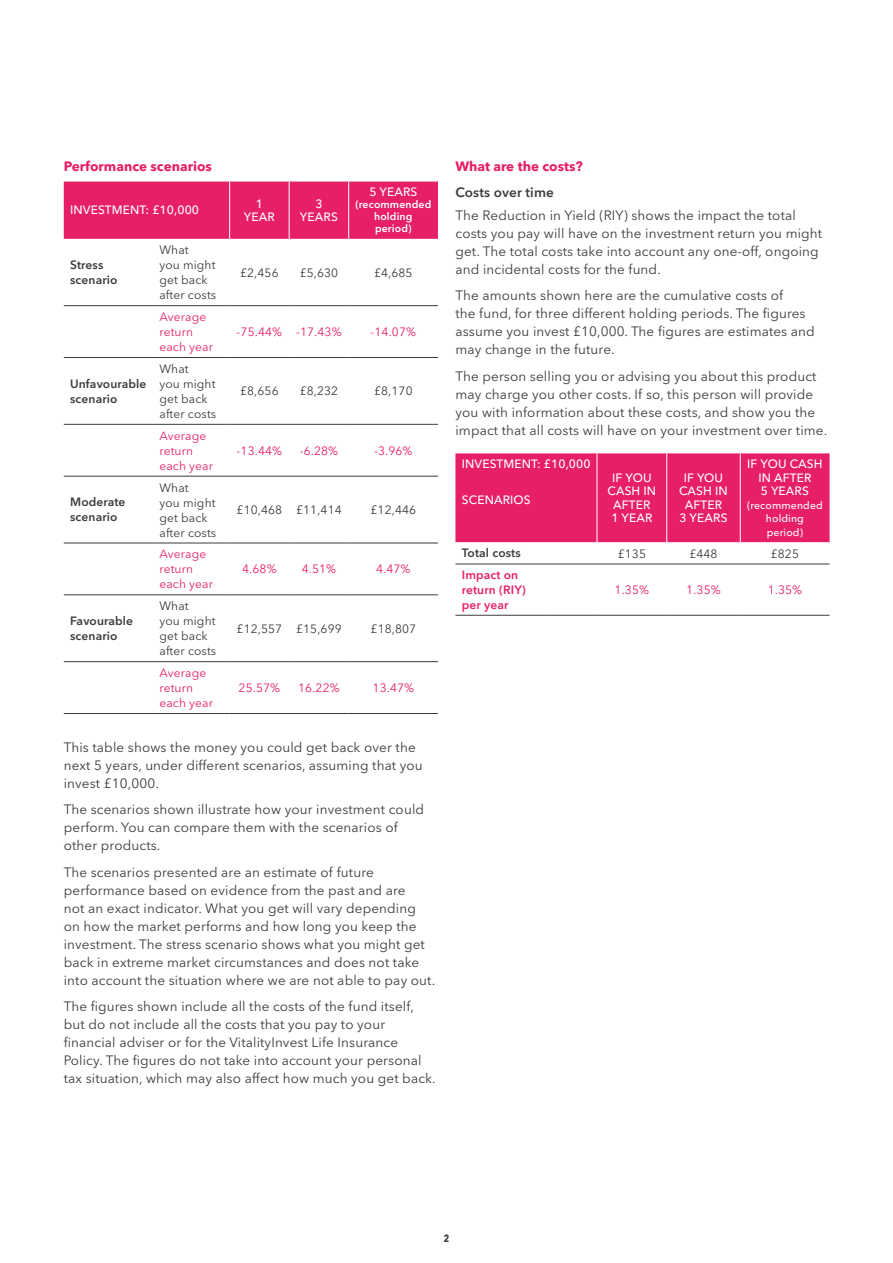
<style>
.page{position:relative;width:893px;height:1263px;background:#fff}
.page>*{position:absolute;margin:0;border:0;box-sizing:border-box;transform-origin:0 0}
.t1{font:13.5px/18px "Avenir Next LT Pro";letter-spacing:.01em;color:#3c3c3b}
.t2{font:700 13.5px "Avenir Next LT Pro";color:#e71f69}
.t3{font:600 13.5px "Avenir Next LT Pro";letter-spacing:.01em;color:#3c3c3b}
.t4{font:12px/15px "Avenir Next LT Pro";letter-spacing:.01em;color:#3c3c3b}
.t5{font:12px/15px "Avenir Next LT Pro";letter-spacing:.01em;color:#e71f69}
.t6{font:500 12px/13.5px "Avenir Next LT Pro";letter-spacing:.01em;color:#fff;text-align:center}
.t7{font:600 12px/15px "Avenir Next LT Pro";letter-spacing:.01em;color:#3c3c3b}
.t8{font:600 12px/15px "Avenir Next LT Pro";letter-spacing:.01em;color:#e71f69}
.t9{font:600 10.5px/12px "Avenir Next LT Pro";letter-spacing:.01em;color:#fff;text-align:center}
.t10{font:500 10.5px/13.5px "Avenir Next LT Pro";letter-spacing:.01em;color:#fff;text-align:center}
.t11{font:700 condensed 10.5px "Avenir Next LT Pro";color:#3c3c3b}
</style>
<div class="page">
<div style="left:64px;top:182px;width:374px;height:57px;background:#e71f69"></div>
<hr style="left:64px;top:305px;width:89px;height:1px;background:#3c3c3b">
<hr style="left:153px;top:305px;width:77px;height:1px;background:#3c3c3b">
<hr style="left:230px;top:305px;width:59px;height:1px;background:#3c3c3b">
<hr style="left:289px;top:305px;width:60px;height:1px;background:#3c3c3b">
<hr style="left:349px;top:305px;width:89px;height:1px;background:#3c3c3b">
<hr style="left:64px;top:357px;width:89px;height:1px;background:#3c3c3b">
<hr style="left:153px;top:357px;width:77px;height:1px;background:#3c3c3b">
<hr style="left:230px;top:357px;width:59px;height:1px;background:#3c3c3b">
<hr style="left:289px;top:357px;width:60px;height:1px;background:#3c3c3b">
<hr style="left:349px;top:357px;width:89px;height:1px;background:#3c3c3b">
<hr style="left:64px;top:424px;width:89px;height:1px;background:#3c3c3b">
<hr style="left:153px;top:424px;width:77px;height:1px;background:#3c3c3b">
<hr style="left:230px;top:424px;width:59px;height:1px;background:#3c3c3b">
<hr style="left:289px;top:424px;width:60px;height:1px;background:#3c3c3b">
<hr style="left:349px;top:424px;width:89px;height:1px;background:#3c3c3b">
<hr style="left:64px;top:476px;width:89px;height:1px;background:#3c3c3b">
<hr style="left:153px;top:476px;width:77px;height:1px;background:#3c3c3b">
<hr style="left:230px;top:476px;width:59px;height:1px;background:#3c3c3b">
<hr style="left:289px;top:476px;width:60px;height:1px;background:#3c3c3b">
<hr style="left:349px;top:476px;width:89px;height:1px;background:#3c3c3b">
<hr style="left:64px;top:543px;width:89px;height:1px;background:#3c3c3b">
<hr style="left:153px;top:543px;width:77px;height:1px;background:#3c3c3b">
<hr style="left:230px;top:543px;width:59px;height:1px;background:#3c3c3b">
<hr style="left:289px;top:543px;width:60px;height:1px;background:#3c3c3b">
<hr style="left:349px;top:543px;width:89px;height:1px;background:#3c3c3b">
<hr style="left:64px;top:595px;width:89px;height:1px;background:#3c3c3b">
<hr style="left:153px;top:595px;width:77px;height:1px;background:#3c3c3b">
<hr style="left:230px;top:595px;width:59px;height:1px;background:#3c3c3b">
<hr style="left:289px;top:595px;width:60px;height:1px;background:#3c3c3b">
<hr style="left:349px;top:595px;width:89px;height:1px;background:#3c3c3b">
<hr style="left:64px;top:661px;width:89px;height:1px;background:#3c3c3b">
<hr style="left:153px;top:661px;width:77px;height:1px;background:#3c3c3b">
<hr style="left:230px;top:661px;width:59px;height:1px;background:#3c3c3b">
<hr style="left:289px;top:661px;width:60px;height:1px;background:#3c3c3b">
<hr style="left:349px;top:661px;width:89px;height:1px;background:#3c3c3b">
<hr style="left:64px;top:713px;width:89px;height:1px;background:#3c3c3b">
<hr style="left:153px;top:713px;width:77px;height:1px;background:#3c3c3b">
<hr style="left:230px;top:713px;width:59px;height:1px;background:#3c3c3b">
<hr style="left:289px;top:713px;width:60px;height:1px;background:#3c3c3b">
<hr style="left:349px;top:713px;width:89px;height:1px;background:#3c3c3b">
<hr style="left:229px;top:182px;width:1px;height:57px;background:#fff">
<hr style="left:289px;top:182px;width:1px;height:57px;background:#fff">
<hr style="left:348px;top:182px;width:1px;height:57px;background:#fff">
<div style="left:455px;top:453px;width:375px;height:89px;background:#e71f69"></div>
<hr style="left:455px;top:564px;width:90px;height:1px;background:#3c3c3b">
<hr style="left:545px;top:564px;width:52px;height:1px;background:#3c3c3b">
<hr style="left:597px;top:564px;width:70px;height:1px;background:#3c3c3b">
<hr style="left:667px;top:564px;width:73px;height:1px;background:#3c3c3b">
<hr style="left:740px;top:564px;width:90px;height:1px;background:#3c3c3b">
<hr style="left:455px;top:615px;width:90px;height:1px;background:#3c3c3b">
<hr style="left:545px;top:615px;width:52px;height:1px;background:#3c3c3b">
<hr style="left:597px;top:615px;width:70px;height:1px;background:#3c3c3b">
<hr style="left:667px;top:615px;width:73px;height:1px;background:#3c3c3b">
<hr style="left:740px;top:615px;width:90px;height:1px;background:#3c3c3b">
<hr style="left:597px;top:453px;width:1px;height:89px;background:#fff">
<hr style="left:666px;top:453px;width:1px;height:89px;background:#fff">
<hr style="left:740px;top:453px;width:1px;height:89px;background:#fff">
<p class="t2" style="left:64px;top:158px;width:150px">Performance scenarios</p>
<p class="t6" style="left:70px;top:203px;width:130px">INVESTMENT: £10,000</p>
<p class="t6" style="left:244px;top:197px;width:32px">1<br>YEAR</p>
<p class="t6" style="left:300px;top:197px;width:39px">3<br>YEARS</p>
<p class="t6" style="left:369px;top:185px;width:49px">5 YEARS</p>
<p class="t9" style="left:355px;top:199px;width:77px">(recommended holding period)</p>
<p class="t7" style="left:70px;top:257px;width:49px">Stress scenario</p>
<p class="t7" style="left:70px;top:376px;width:78px">Unfavourable scenario</p>
<p class="t7" style="left:70px;top:495px;width:57px">Moderate scenario</p>
<p class="t7" style="left:70px;top:613px;width:64px">Favourable scenario</p>
<p class="t4" style="left:159px;top:243px;width:58px">What<br>you might get back after costs</p>
<p class="t5" style="left:159px;top:309px;width:55px">Average return each year</p>
<p class="t4" style="left:159px;top:361px;width:58px">What<br>you might get back after costs</p>
<p class="t5" style="left:159px;top:428px;width:55px">Average return each year</p>
<p class="t4" style="left:159px;top:480px;width:58px">What<br>you might get back after costs</p>
<p class="t5" style="left:159px;top:547px;width:55px">Average return each year</p>
<p class="t4" style="left:159px;top:599px;width:58px">What<br>you might get back after costs</p>
<p class="t5" style="left:159px;top:665px;width:55px">Average return each year</p>
<p class="t4" style="left:240px;top:265px;width:40px">£2,456</p>
<p class="t4" style="left:300px;top:265px;width:40px">£5,630</p>
<p class="t4" style="left:374px;top:265px;width:40px">£4,685</p>
<p class="t5" style="left:237px;top:324px;width:107px">-75.44% -17.43%</p>
<p class="t5" style="left:371px;top:324px;width:47px">-14.07%</p>
<p class="t4" style="left:240px;top:384px;width:40px">£8,656</p>
<p class="t4" style="left:300px;top:384px;width:40px">£8,232</p>
<p class="t4" style="left:374px;top:384px;width:40px">£8,170</p>
<p class="t5" style="left:237px;top:443px;width:47px">-13.44%</p>
<p class="t5" style="left:300px;top:443px;width:40px">-6.28%</p>
<p class="t5" style="left:374px;top:443px;width:40px">-3.96%</p>
<p class="t4" style="left:237px;top:502px;width:107px">£10,468 £11,414</p>
<p class="t4" style="left:371px;top:502px;width:47px">£12,446</p>
<p class="t5" style="left:242px;top:562px;width:36px">4.68%</p>
<p class="t5" style="left:302px;top:562px;width:36px">4.51%</p>
<p class="t5" style="left:376px;top:562px;width:36px">4.47%</p>
<p class="t4" style="left:237px;top:621px;width:107px">£12,557 £15,699</p>
<p class="t4" style="left:371px;top:621px;width:47px">£18,807</p>
<p class="t5" style="left:239px;top:680px;width:43px">25.57%</p>
<p class="t5" style="left:298px;top:680px;width:43px">16.22%</p>
<p class="t5" style="left:373px;top:680px;width:43px">13.47%</p>
<p class="t1" style="left:64px;top:738px;width:360px">This table shows the money you could get back over the next 5 years, under different scenarios, assuming that you invest £10,000.</p>
<p class="t1" style="left:64px;top:800px;width:362px">The scenarios shown illustrate how your investment could perform. You can compare them with the scenarios of other products.</p>
<p class="t1" style="left:64px;top:863px;width:373px">The scenarios presented are an estimate of future performance based on evidence from the past and are<br>not an exact indicator. What you get will vary depending on how the market performs and how long you keep the investment. The stress scenario shows what you might get back in extreme market circumstances and does not take into account the situation where we are not able to pay out.</p>
<p class="t1" style="left:64px;top:997px;width:373px">The figures shown include all the costs of the fund itself, but do not include all the costs that you pay to your financial adviser or for the VitalityInvest Life Insurance Policy. The figures do not take into account your personal tax situation, which may also affect how much you get back.</p>
<p class="t2" style="left:455px;top:158px;width:129px">What are the costs?</p>
<p class="t3" style="left:455px;top:184px;width:100px">Costs over time</p>
<p class="t1" style="left:455px;top:206px;width:368px">The Reduction in Yield (RIY) shows the impact the total costs you pay will have on the investment return you might get. The total costs take into account any one-off, ongoing and incidental costs for the fund.</p>
<p class="t1" style="left:455px;top:286px;width:361px">The amounts shown here are the cumulative costs of<br>the fund, for three different holding periods. The figures assume you invest £10,000. The figures are estimates and may change in the future.</p>
<p class="t1" style="left:455px;top:367px;width:373px">The person selling you or advising you about this product may charge you other costs. If so, this person will provide you with information about these costs, and show you the impact that all costs will have on your investment over time.</p>
<p class="t6" style="left:462px;top:457px;width:130px">INVESTMENT: £10,000</p>
<p class="t6" style="left:462px;top:493px;width:70px">SCENARIOS</p>
<p class="t6" style="left:747px;top:457px;width:77px">IF YOU CASH<br>IN AFTER<br>5 YEARS</p>
<p class="t10" style="left:747px;top:498px;width:77px">(recommended holding period)</p>
<p class="t6" style="left:607px;top:471px;width:50px">IF YOU<br>CASH IN<br>AFTER<br>1 YEAR</p>
<p class="t6" style="left:679px;top:471px;width:50px">IF YOU<br>CASH IN<br>AFTER<br>3 YEARS</p>
<p class="t7" style="left:462px;top:546px;width:60px">Total costs</p>
<p class="t4" style="left:618px;top:546px;width:30px">£135</p>
<p class="t4" style="left:689px;top:546px;width:30px">£448</p>
<p class="t4" style="left:771px;top:546px;width:30px">£825</p>
<p class="t8" style="left:462px;top:567px;width:66px">Impact on return (RIY) per year</p>
<p class="t5" style="left:615px;top:582px;width:36px">1.35%</p>
<p class="t5" style="left:686px;top:582px;width:36px">1.35%</p>
<p class="t5" style="left:768px;top:582px;width:36px">1.35%</p>
<p class="t11" style="left:444px;top:1231px;width:7px">2</p>
</div>
